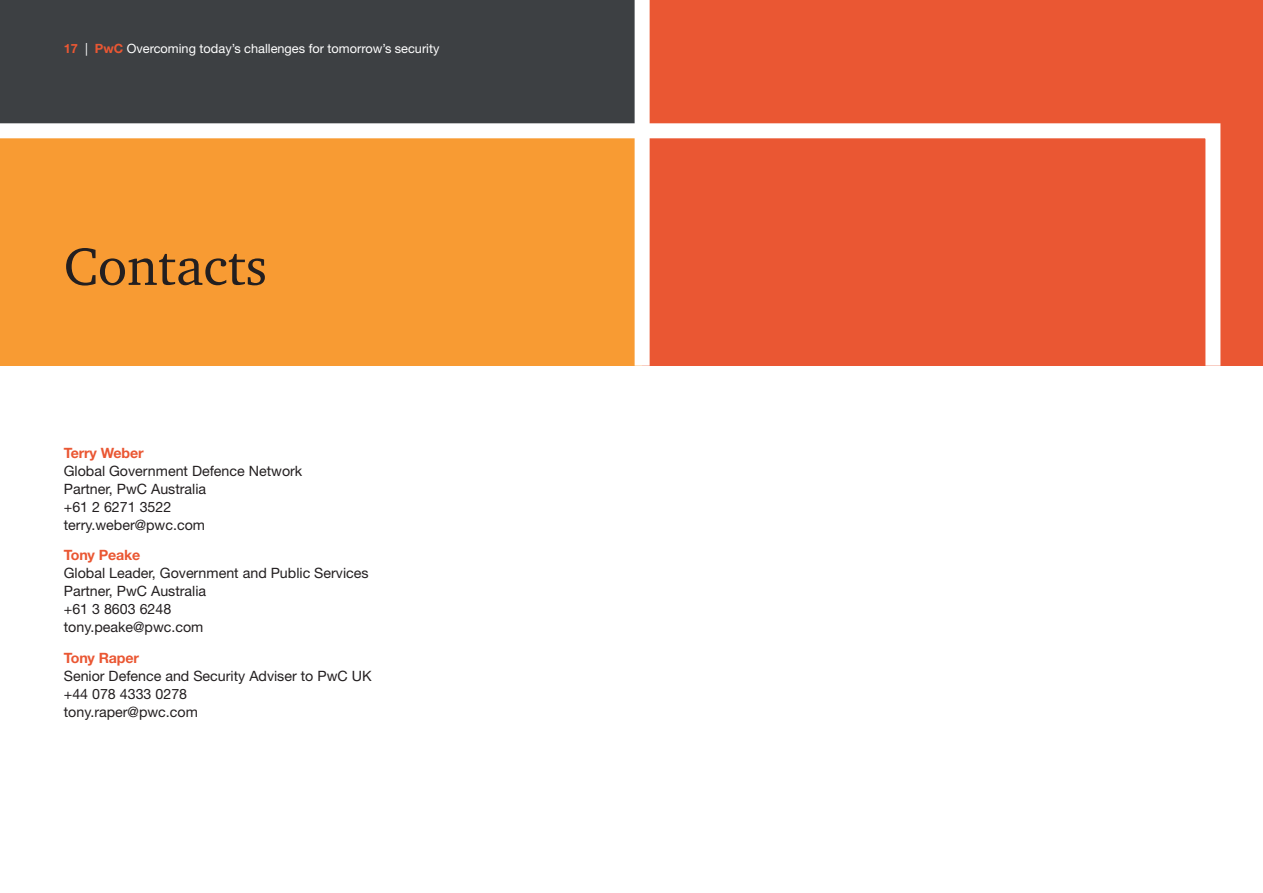
<style>
.page{position:relative;width:1263px;height:893px;background:#fff}
.page>*{position:absolute;margin:0;border:0;box-sizing:border-box;transform-origin:0 0}
.t1{font:54px "Charter ITC";color:#231f20}
.t2{font:14.25px/18px "Helvetica Neue";color:#231f20}
.t3{font:700 14.25px "Helvetica Neue";letter-spacing:-.01em;color:#ea5733}
.t4{font:12.75px "Helvetica Neue";color:#fff}
.s1{font-weight:700;color:#ea5733}
</style>
<div class="page">
<div style="left:642px;top:0;width:621px;height:366px;background:#ea5733"></div>
<div style="left:0;top:0;width:642px;height:132px;background:#3d4043"></div>
<svg style="left:0;top:116px;width:1221px;height:250px"></svg>
<div style="left:635px;top:0;width:15px;height:366px;background:#fff"></div>
<p class="t4" style="left:64px;top:40px;width:377px"><span class="s1">17</span> | <span class="s1">PwC</span> Overcoming today’s challenges for tomorrow’s security</p>
<h1 class="t1" style="left:64px;top:233px;width:205px">Contacts</h1>
<p class="t3" style="left:64px;top:444px;width:81px">Terry Weber</p>
<p class="t2" style="left:64px;top:461px;width:240px">Global Government Defence Network<br>Partner, PwC Australia<br>+61 2 6271 3522 terry.weber@pwc.com</p>
<p class="t3" style="left:64px;top:546px;width:78px">Tony Peake</p>
<p class="t2" style="left:64px;top:564px;width:306px">Global Leader, Government and Public Services<br>Partner, PwC Australia<br>+61 3 8603 6248<br>tony.peake@pwc.com</p>
<p class="t3" style="left:64px;top:649px;width:77px">Tony Raper</p>
<p class="t2" style="left:64px;top:667px;width:309px">Senior Defence and Security Adviser to PwC UK +44 078 4333 0278<br>tony.raper@pwc.com</p>
</div>
